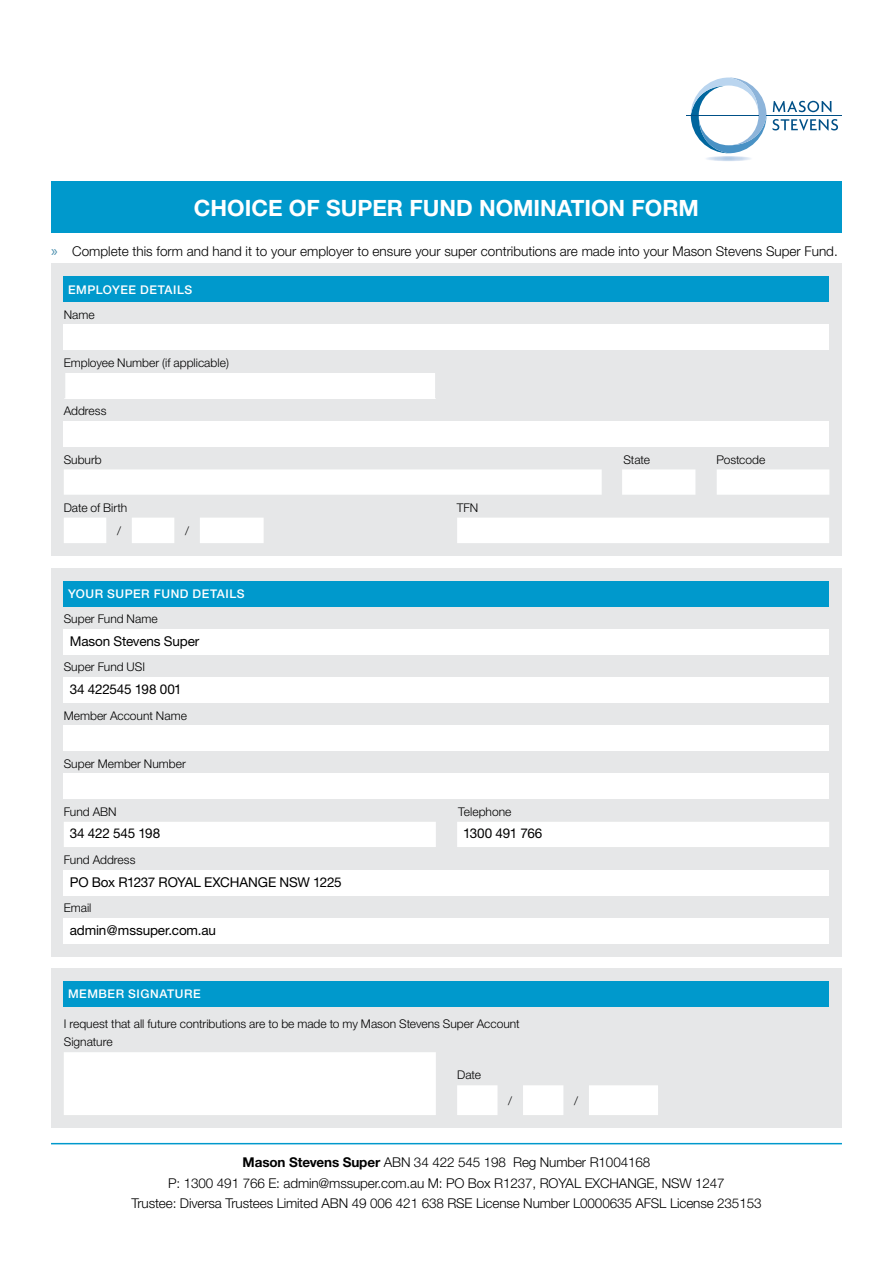
<style>
.page{position:relative;width:893px;height:1263px;background:#fff}
.page>*{position:absolute;margin:0;border:0;box-sizing:border-box;transform-origin:0 0}
.t1{font:700 22.5px "Helvetica Neue CE";color:#fff}
.t2{font:300 13.5px/20.4px "Helvetica Neue";letter-spacing:-.01em;color:#000;text-align:center}
.t3{font:13.5px "Helvetica Neue";letter-spacing:-.01em;color:#000}
.t4{font:300 12px/18.6px "Helvetica Neue CE";color:#000}
.t5{font:500 12px "Helvetica Neue";letter-spacing:.045em;color:#fff}
.t6{font:300 11.85px "Helvetica Neue CE";color:#000}
.s1{font-family:"Myriad Pro";font-weight:400;font-size:15.75px;color:#498ead}
.s2{font-family:"Helvetica Neue CE";font-weight:700}
</style>
<div class="page">
<hr style="left:51px;top:1143px;width:791px;height:1px;background:#09c">
<div style="left:51px;top:182px;width:791px;height:51px;background:#09c"></div>
<div style="left:51px;top:264px;width:791px;height:292px;background:#e6e7e8"></div>
<div style="left:64px;top:276px;width:765px;height:26px;background:#09c"></div>
<div style="left:64px;top:325px;width:765px;height:25px;background:#fff"></div>
<div style="left:65px;top:373px;width:371px;height:25px;background:#fff"></div>
<hr style="left:435px;top:373px;width:2px;height:25px;background:#e6e7e8">
<div style="left:64px;top:421px;width:765px;height:25px;background:#fff"></div>
<svg style="left:64px;top:469px;width:765px;height:26px"></svg>
<svg style="left:64px;top:518px;width:765px;height:25px"></svg>
<div style="left:51px;top:568px;width:791px;height:388px;background:#e6e7e8"></div>
<div style="left:64px;top:581px;width:765px;height:25px;background:#09c"></div>
<div style="left:64px;top:629px;width:765px;height:25px;background:#fff"></div>
<div style="left:64px;top:677px;width:765px;height:25px;background:#fff"></div>
<div style="left:64px;top:725px;width:765px;height:26px;background:#fff"></div>
<div style="left:64px;top:774px;width:765px;height:25px;background:#fff"></div>
<div style="left:64px;top:822px;width:765px;height:25px;background:#fff"></div>
<div style="left:64px;top:870px;width:765px;height:25px;background:#fff"></div>
<div style="left:64px;top:918px;width:765px;height:25px;background:#fff"></div>
<div style="left:51px;top:968px;width:791px;height:160px;background:#e6e7e8"></div>
<div style="left:64px;top:981px;width:765px;height:25px;background:#09c"></div>
<svg style="left:64px;top:1052px;width:594px;height:63px"></svg>
<svg style="left:691px;top:78px;width:75px;height:75px"></svg>
<hr style="left:686px;top:115px;width:72px;height:1px;background:#005087">
<hr style="left:766px;top:115px;width:76px;height:1px;background:#005087">
<svg style="left:773px;top:101px;width:58px;height:11px"></svg>
<svg style="left:772px;top:119px;width:66px;height:12px"></svg>
<h1 class="t1" style="left:194px;top:194px;width:507px">CHOICE OF SUPER FUND NOMINATION FORM</h1>
<p class="t2" style="left:51px;top:240px;width:788px"><span class="s1">»</span> Complete this form and hand it to your employer to ensure your super contributions are made into your Mason Stevens Super Fund.</p>
<p class="t5" style="left:68px;top:282px;width:126px">EMPLOYEE DETAILS</p>
<p class="t4" style="left:64px;top:305px;width:32px">Name</p>
<p class="t4" style="left:64px;top:353px;width:167px">Employee Number (if applicable)</p>
<p class="t4" style="left:64px;top:402px;width:44px">Address</p>
<p class="t4" style="left:64px;top:450px;width:40px">Suburb</p>
<p class="t4" style="left:623px;top:450px;width:28px">State</p>
<p class="t4" style="left:716px;top:450px;width:51px">Postcode</p>
<p class="t4" style="left:64px;top:498px;width:65px">Date of Birth</p>
<p class="t4" style="left:457px;top:498px;width:23px">TFN</p>
<p class="t6" style="left:117px;top:524px;width:5px">/</p>
<p class="t6" style="left:185px;top:524px;width:5px">/</p>
<p class="t5" style="left:68px;top:587px;width:178px">YOUR SUPER FUND DETAILS</p>
<p class="t4" style="left:64px;top:609px;width:95px">Super Fund Name</p>
<p class="t3" style="left:70px;top:633px;width:131px">Mason Stevens Super</p>
<p class="t4" style="left:64px;top:658px;width:83px">Super Fund USI</p>
<p class="t3" style="left:70px;top:681px;width:114px">34 422545 198 001</p>
<p class="t4" style="left:64px;top:706px;width:125px">Member Account Name</p>
<p class="t4" style="left:64px;top:754px;width:124px">Super Member Number</p>
<p class="t4" style="left:64px;top:802px;width:54px">Fund ABN</p>
<p class="t4" style="left:458px;top:802px;width:55px">Telephone</p>
<p class="t3" style="left:70px;top:825px;width:92px">34 422 545 198</p>
<p class="t3" style="left:463px;top:825px;width:81px">1300 491 766</p>
<p class="t4" style="left:64px;top:850px;width:73px">Fund Address</p>
<p class="t3" style="left:70px;top:874px;width:273px">PO Box R1237 ROYAL EXCHANGE NSW 1225</p>
<p class="t4" style="left:64px;top:898px;width:29px">Email</p>
<p class="t3" style="left:70px;top:922px;width:148px">admin@mssuper.com.au</p>
<p class="t5" style="left:68px;top:987px;width:134px">MEMBER SIGNATURE</p>
<p class="t4" style="left:64px;top:1014px;width:457px">I request that all future contributions are to be made to my Mason Stevens Super Account<br>Signature</p>
<p class="t4" style="left:457px;top:1066px;width:25px">Date</p>
<p class="t6" style="left:508px;top:1093px;width:5px">/</p>
<p class="t6" style="left:574px;top:1093px;width:5px">/</p>
<p class="t2" style="left:131px;top:1152px;width:632px"><span class="s2">Mason Stevens Super</span> ABN 34 422 545 198 Reg Number R1004168<br>P: 1300 491 766 E: admin@mssuper.com.au M: PO Box R1237, ROYAL EXCHANGE, NSW 1247<br>Trustee: Diversa Trustees Limited ABN 49 006 421 638 RSE License Number L0000635 AFSL License 235153</p>
</div>
